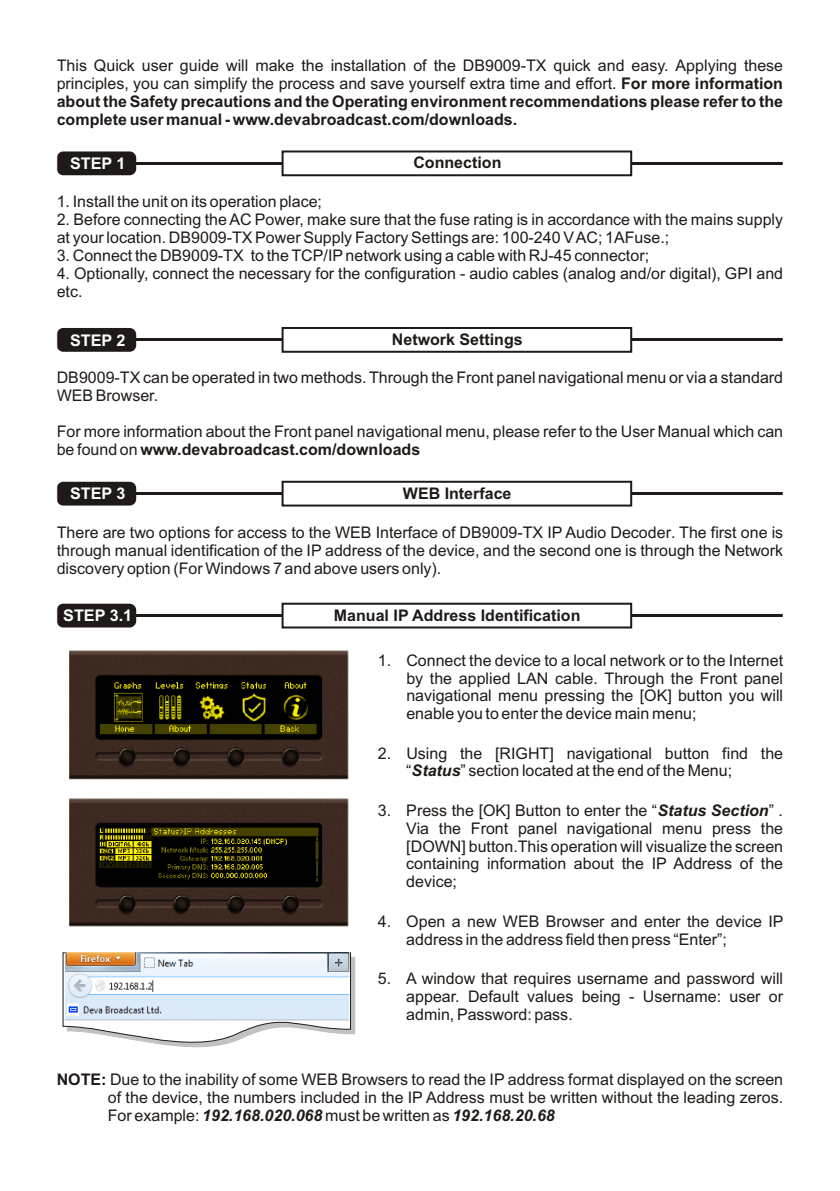
<style>
.page{position:relative;width:840px;height:1191px;background:#fff}
.page>*{position:absolute;margin:0;border:0;box-sizing:border-box;transform-origin:0 0}
.t1{font:16px/17.8px "Arial";color:#1f1a17}
.t2{font:700 16px/17.8px "Arial";color:#1f1a17;text-align:justify}
.t3{font:700 16px "Arial";color:#fff}
.s1{font-weight:400}
.s2{font-weight:700}
.s3{font-weight:700;font-style:italic}
</style>
<div class="page">
<hr style="left:130px;top:492px;width:652px;height:3px;background:#1f1a17">
<div style="left:57px;top:482px;width:79px;height:23px;background:#1f1a17;border-radius:7px"></div>
<hr style="left:130px;top:338px;width:652px;height:3px;background:#1f1a17">
<div style="left:57px;top:328px;width:79px;height:24px;background:#1f1a17;border-radius:7px"></div>
<hr style="left:130px;top:162px;width:652px;height:3px;background:#1f1a17">
<div style="left:57px;top:151px;width:79px;height:24px;background:#1f1a17;border-radius:7px"></div>
<svg style="left:281px;top:150px;width:351px;height:27px"></svg>
<svg style="left:281px;top:327px;width:351px;height:26px"></svg>
<svg style="left:281px;top:480px;width:351px;height:27px"></svg>
<hr style="left:130px;top:614px;width:652px;height:3px;background:#1f1a17">
<div style="left:57px;top:603px;width:79px;height:24px;background:#1f1a17;border-radius:7px"></div>
<svg style="left:281px;top:602px;width:351px;height:27px"></svg>
<svg style="left:63px;top:952px;width:292px;height:96px"></svg>
<img style="left:66px;top:952px;width:283px;height:68px">
<img style="left:69px;top:650px;width:280px;height:130px">
<img style="left:69px;top:798px;width:280px;height:129px">
<p class="t2" style="left:57px;top:58px;width:727px"><span class="s1">This Quick user guide will make the installation of the DB9009-TX quick and easy. Applying these principles, you can simplify the process and save yourself extra time and effort.</span> For more information about the Safety precautions and the Operating environment recommendations please refer to the complete user manual - www.devabroadcast.com/downloads.</p>
<p class="t3" style="left:70px;top:157px;width:57px">STEP 1</p>
<p class="t2" style="left:413px;top:155px;width:89px">Connection</p>
<p class="t1" style="left:57px;top:194px;width:267px">1. Install the unit on its operation place;</p>
<p class="t1" style="left:57px;top:212px;width:727px">2. Before connecting the AC Power, make sure that the fuse rating is in accordance with the mains supply at your location. DB9009-TX Power Supply Factory Settings are: 100-240 V AC; 1AFuse.;</p>
<p class="t1" style="left:57px;top:248px;width:593px">3. Connect the DB9009-TX to the TCP/IPnetwork using a cable with RJ-45 connector;</p>
<p class="t1" style="left:57px;top:266px;width:727px">4. Optionally, connect the necessary for the configuration - audio cables (analog and/or digital), GPI and etc.</p>
<p class="t3" style="left:70px;top:334px;width:57px">STEP 2</p>
<p class="t2" style="left:391px;top:332px;width:132px">Network Settings</p>
<p class="t1" style="left:57px;top:370px;width:727px">DB9009-TX can be operated in two methods. Through the Front panel navigational menu or via a standard<br>WEB Browser.</p>
<p class="t1" style="left:57px;top:424px;width:727px">For more information about the Front panel navigational menu, please refer to the User Manual which can be found on <span class="s2">www.devabroadcast.com/downloads</span></p>
<p class="t3" style="left:70px;top:488px;width:57px">STEP 3</p>
<p class="t2" style="left:402px;top:485px;width:110px">WEB Interface</p>
<p class="t1" style="left:57px;top:525px;width:727px;text-align:justify">There are two options for access to the WEB Interface of DB9009-TX IP Audio Decoder. The first one is through manual identification of the IP address of the device, and the second one is through the Network discovery option (For Windows 7 and above users only).</p>
<p class="t3" style="left:63px;top:609px;width:70px">STEP 3.1</p>
<p class="t2" style="left:334px;top:607px;width:248px">Manual IP Address Identification</p>
<p class="t1" style="left:406px;top:652px;width:378px;text-align:justify;text-indent:-28px">1. Connect the device to a local network or to the Internet by the applied LAN cable. Through the Front panel navigational menu pressing the [OK] button you will enable you to enter the device main menu;</p>
<p class="t1" style="left:406px;top:745px;width:378px;text-indent:-28px">2. Using the [RIGHT] navigational button find the “<span class="s3">Status</span>” section located at the end of the Menu;</p>
<p class="t1" style="left:406px;top:802px;width:378px;text-align:justify;text-indent:-28px">3. Press the [OK] Button to enter the “<span class="s3">Status Section</span>” .<br>Via the Front panel navigational menu press the [DOWN] button.This operation will visualize the screen containing information about the IP Address of the device;</p>
<p class="t1" style="left:406px;top:913px;width:378px;text-indent:-28px">4. Open a new WEB Browser and enter the device IP address in the address field then press “Enter”;</p>
<p class="t1" style="left:406px;top:970px;width:378px;text-align:justify;text-indent:-28px">5. A window that requires username and password will appear. Default values being - Username: user or admin, Password: pass.</p>
<p class="t1" style="left:108px;top:1072px;width:676px;text-align:justify;text-indent:-51px"><span class="s2">NOTE:</span> Due to the inability of some WEB Browsers to read the IP address format displayed on the screen of the device, the numbers included in the IP Address must be written without the leading zeros.<br>For example: <span class="s3">192.168.020.068</span> must be written as <span class="s3">192.168.20.68</span></p>
</div>
